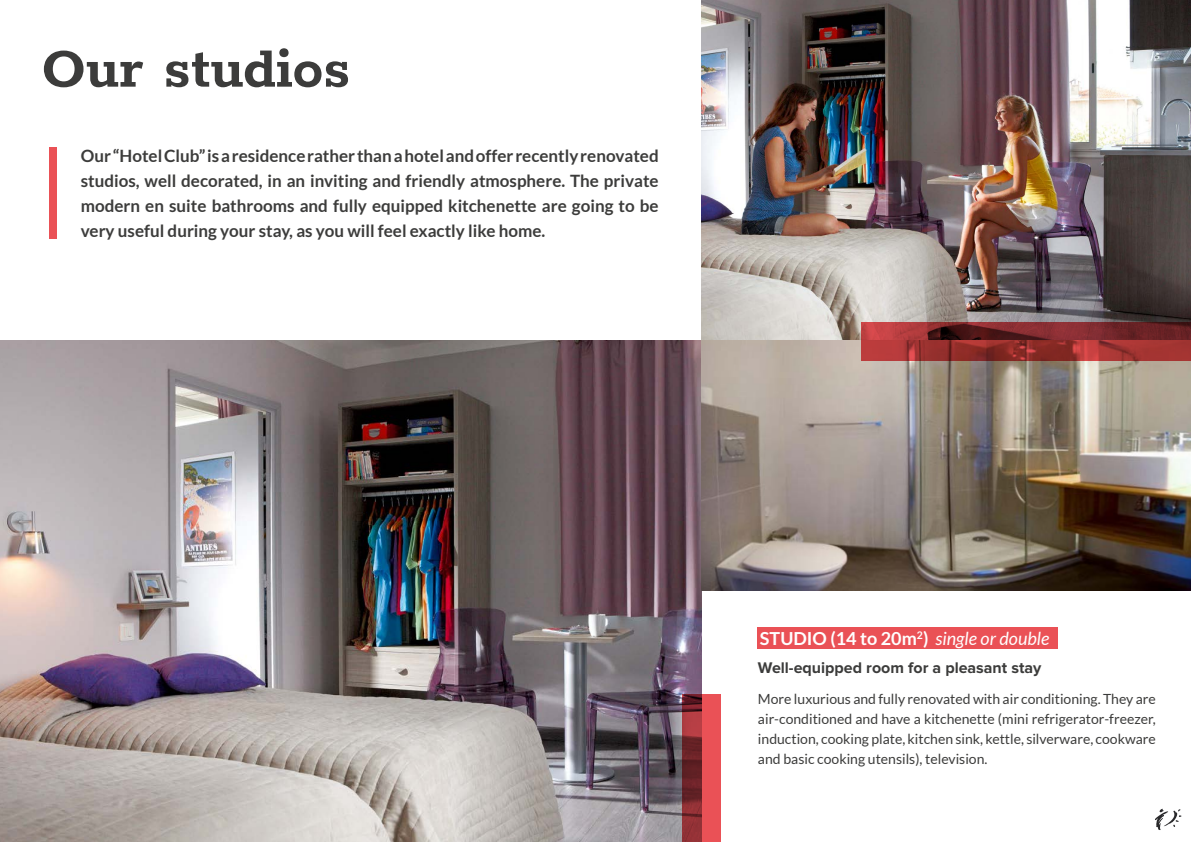
<style>
.page{position:relative;width:1191px;height:842px;background:#fff}
.page>*{position:absolute;margin:0;border:0;box-sizing:border-box;transform-origin:0 0}
.t1{font:700 62px "Rokkitt";color:#3c3c3b}
.t2{font:700 18px "Lato";color:#fff}
.t3{font:700 17px/25px "Lato";color:#3c3c3b;text-align:justify}
.t4{font:700 16px "Proxima Nova";color:#3c3c3b}
.t5{font:14px/20px "Lato";color:#3c3c3b;text-align:justify}
.s1{font-weight:400;font-style:italic}
</style>
<div class="page">
<img style="left:0;top:341px;width:702px;height:501px">
<div style="left:757px;top:627px;width:300px;height:21px;background:#ea5156"></div>
<div style="left:50px;top:148px;width:7px;height:91px;background:#ea5156"></div>
<img style="left:702px;top:0;width:489px;height:590px">
<svg style="left:682px;top:694px;width:39px;height:148px;background:#b13c41"></svg>
<svg style="left:1155px;top:809px;width:26px;height:21px"></svg>
<svg style="left:861px;top:322px;width:330px;height:39px;background:#8e2e2e"></svg>
<h1 class="t1" style="left:41px;top:23px;width:311px">Our studios</h1>
<p class="t3" style="left:81px;top:143px;width:579px">Our “Hotel Club” is a residence rather than a hotel and offer recently renovated studios, well decorated, in an inviting and friendly atmosphere. The private modern en suite bathrooms and fully equipped kitchenette are going to be very useful during your stay, as you will feel exactly like home.</p>
<p class="t2" style="left:760px;top:628px;width:291px">STUDIO (14 to 20m<sup>2</sup>) <span class="s1">single or double</span></p>
<p class="t4" style="left:758px;top:660px;width:285px">Well-equipped room for a pleasant stay</p>
<p class="t5" style="left:758px;top:689px;width:399px">More luxurious and fully renovated with air conditioning. They are air-conditioned and have a kitchenette (mini refrigerator-freezer, induction, cooking plate, kitchen sink, kettle, silverware, cookware and basic cooking utensils), television.</p>
</div>
